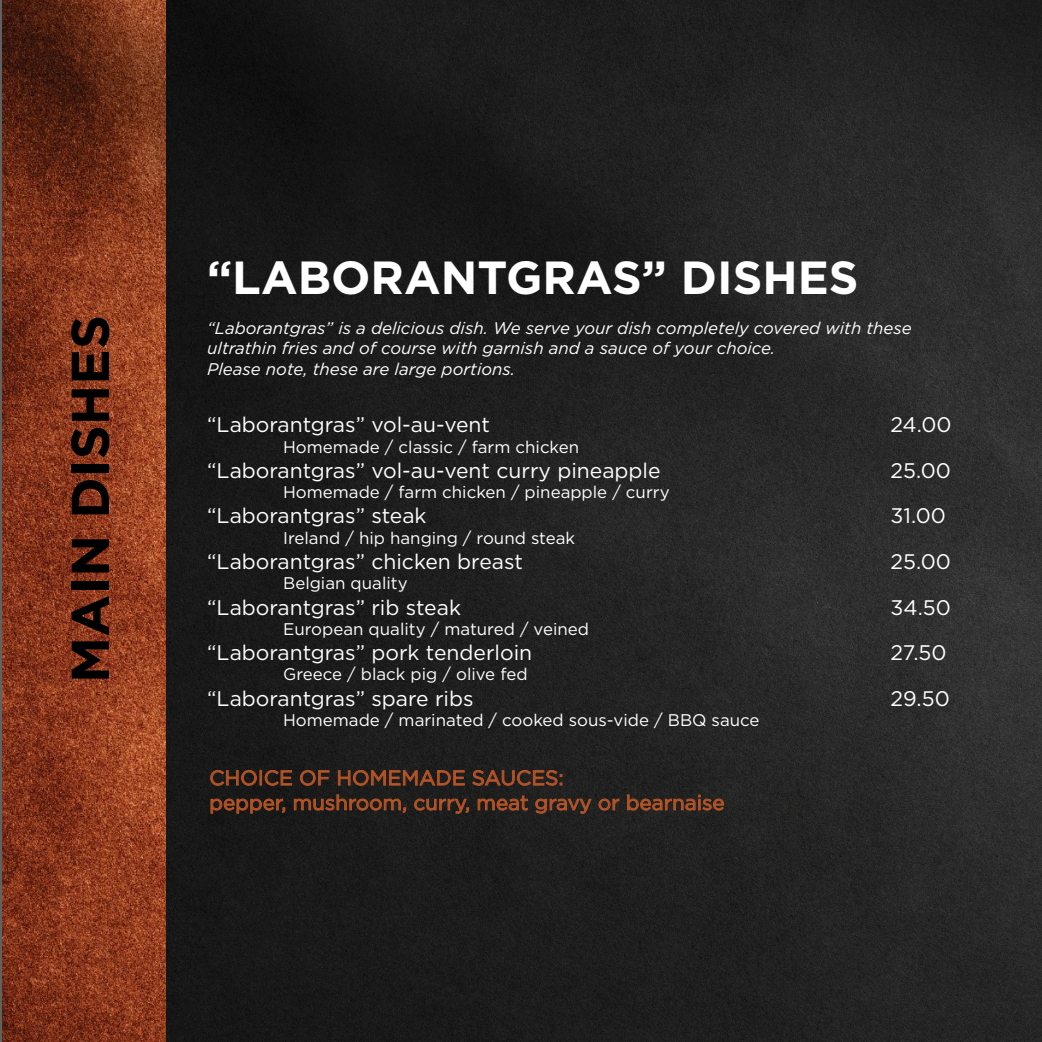
<style>
.page{position:relative;width:1042px;height:1042px;background:#fff}
.page>*{position:absolute;margin:0;border:0;box-sizing:border-box;transform-origin:0 0}
.t1{font:700 53.2px "Gotham";color:#000}
.t2{font:700 46.38px "Gotham";color:#fff}
.t3{font:21px "Gotham";color:#fff}
.t4{font:20.65px/24.8px "Gotham";color:#b45427}
.t5{font:16.8px "Gotham";color:#fff}
.t6{font:italic 16.8px/20.3px "Gotham";color:#fff}
</style>
<div class="page">
<img style="left:165px;top:0;width:877px;height:1041px">
<img style="left:1px;top:0;width:164px;height:1042px">
<hr style="left:0;top:0;width:1px;height:1042px;background:#606161">
<svg style="left:210px;top:770px;width:82px;height:16px"></svg>
<svg style="left:300px;top:770px;width:29px;height:16px"></svg>
<svg style="left:338px;top:770px;width:127px;height:16px"></svg>
<svg style="left:472px;top:770px;width:90px;height:16px"></svg>
<svg style="left:211px;top:798px;width:74px;height:15px"></svg>
<svg style="left:294px;top:794px;width:112px;height:19px"></svg>
<svg style="left:414px;top:798px;width:55px;height:16px"></svg>
<svg style="left:478px;top:795px;width:50px;height:15px"></svg>
<svg style="left:535px;top:798px;width:56px;height:16px"></svg>
<svg style="left:598px;top:798px;width:21px;height:12px"></svg>
<svg style="left:627px;top:794px;width:97px;height:16px"></svg>
<h1 class="t1" style="left:55px;top:683px;width:369px;rotate:-90deg">MAIN DISHES</h1>
<h2 class="t2" style="left:207px;top:247px;width:653px">“LABORANTGRAS” DISHES</h2>
<p class="t6" style="left:207px;top:318px;width:706px">“Laborantgras” is a delicious dish. We serve your dish completely covered with these ultrathin fries and of course with garnish and a sauce of your choice.<br>Please note, these are large portions.</p>
<p class="t3" style="left:207px;top:411px;width:284px">“Laborantgras” vol-au-vent</p>
<p class="t3" style="left:890px;top:411px;width:63px">24.00</p>
<p class="t5" style="left:283px;top:436px;width:297px">Homemade / classic / farm chicken</p>
<p class="t3" style="left:207px;top:457px;width:455px">“Laborantgras” vol-au-vent curry pineapple</p>
<p class="t3" style="left:890px;top:457px;width:62px">25.00</p>
<p class="t5" style="left:283px;top:481px;width:388px">Homemade / farm chicken / pineapple / curry</p>
<p class="t3" style="left:207px;top:502px;width:221px">“Laborantgras” steak</p>
<p class="t3" style="left:890px;top:502px;width:57px">31.00</p>
<p class="t5" style="left:283px;top:527px;width:293px">Ireland / hip hanging / round steak</p>
<p class="t3" style="left:207px;top:548px;width:317px">“Laborantgras” chicken breast</p>
<p class="t3" style="left:890px;top:548px;width:62px">25.00</p>
<p class="t5" style="left:283px;top:572px;width:126px">Belgian quality</p>
<p class="t3" style="left:207px;top:593px;width:255px">“Laborantgras” rib steak</p>
<p class="t3" style="left:890px;top:593px;width:62px">34.50</p>
<p class="t5" style="left:283px;top:618px;width:307px">European quality / matured / veined</p>
<p class="t3" style="left:207px;top:639px;width:326px">“Laborantgras” pork tenderloin</p>
<p class="t3" style="left:890px;top:639px;width:57px">27.50</p>
<p class="t5" style="left:283px;top:663px;width:246px">Greece / black pig / olive fed</p>
<p class="t3" style="left:207px;top:685px;width:268px">“Laborantgras” spare ribs</p>
<p class="t3" style="left:890px;top:685px;width:61px">29.50</p>
<p class="t5" style="left:283px;top:709px;width:478px">Homemade / marinated / cooked sous-vide / BBQ sauce</p>
<p class="t4" style="left:209px;top:765px;width:517px">CHOICE OF HOMEMADE SAUCES:<br>pepper, mushroom, curry, meat gravy or bearnaise</p>
</div>
